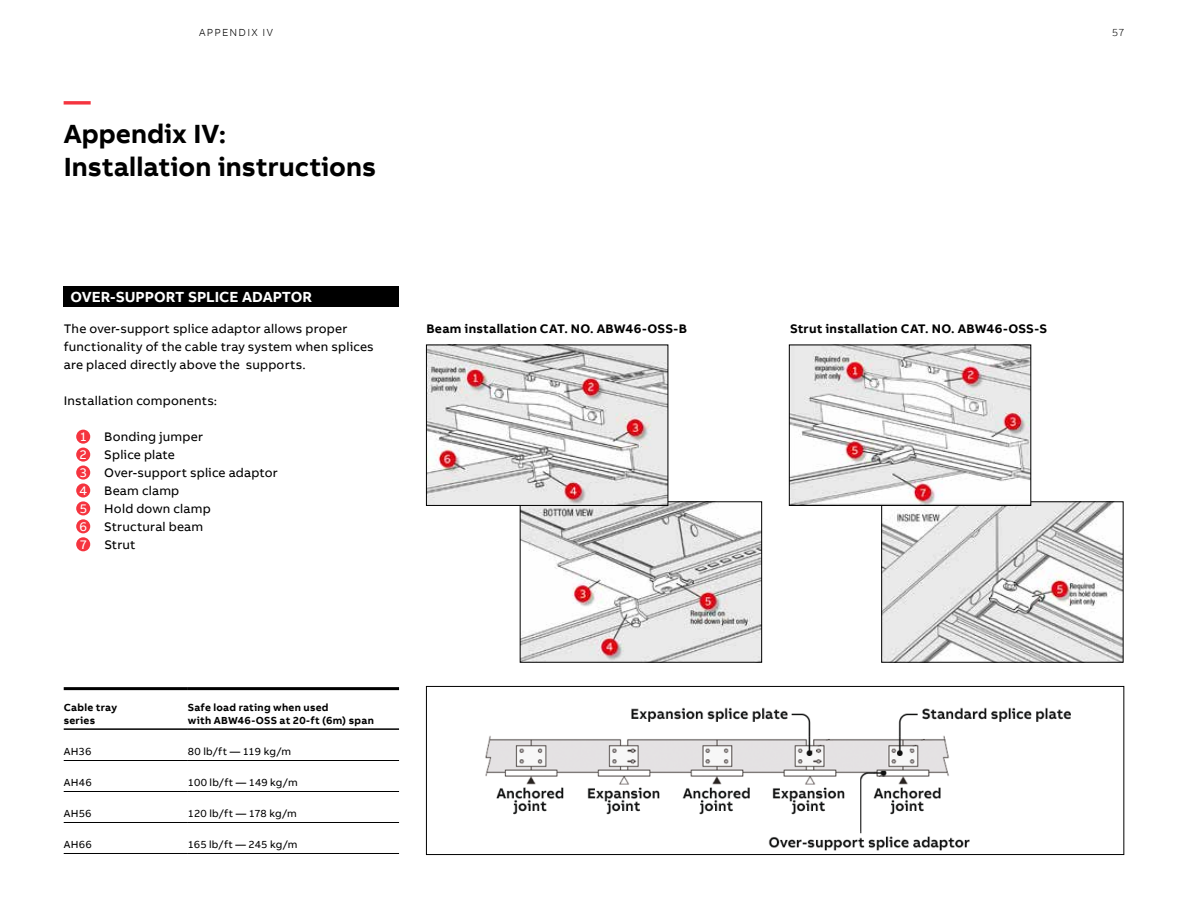
<style>
.page{position:relative;width:1188px;height:918px;background:#fff}
.page>*{position:absolute;margin:0;border:0;box-sizing:border-box;transform-origin:0 0}
.t1{font:700 27px/33px "AB Bvoice";color:#000}
.t2{font:700 27px "AB Bvoice";color:#f5343f}
.t3{font:700 15px "AB Bvoice";color:#fff}
.t4{font:12.75px/18px "AB Bvoice";letter-spacing:.015em;color:#000}
.t5{font:700 12.75px "AB Bvoice";letter-spacing:.02em;color:#000}
.t6{font:12.75px "AB Bvoice";color:#fff}
.t7{font:10.5px "AB Bvoice";letter-spacing:.02em;color:#000}
.t8{font:700 10.5px/13.5px "AB Bvoice";letter-spacing:.025em;color:#000}
.t9{font:300 10.5px "AB Bvoice";letter-spacing:.12em;color:#000}
</style>
<div class="page">
<div style="left:64px;top:287px;width:335px;height:20px;background:#000"></div>
<img style="left:522px;top:503px;width:238px;height:158px">
<div style="left:520px;top:501px;width:242px;height:162px;border:1px solid #000"></div>
<img style="left:883px;top:503px;width:239px;height:158px">
<div style="left:881px;top:501px;width:243px;height:162px;border:1px solid #000"></div>
<div style="left:76px;top:430px;width:14px;height:14px;background:#f5343f;border-radius:50%"></div>
<div style="left:76px;top:466px;width:14px;height:14px;background:#f5343f;border-radius:50%"></div>
<div style="left:76px;top:483px;width:14px;height:15px;background:#f5343f;border-radius:50%"></div>
<div style="left:76px;top:501px;width:14px;height:14px;background:#f5343f;border-radius:50%"></div>
<div style="left:76px;top:519px;width:14px;height:14px;background:#f5343f;border-radius:50%"></div>
<div style="left:76px;top:537px;width:14px;height:14px;background:#f5343f;border-radius:50%"></div>
<div style="left:76px;top:448px;width:14px;height:14px;background:#f5343f;border-radius:50%"></div>
<img style="left:428px;top:347px;width:238px;height:157px">
<div style="left:426px;top:345px;width:242px;height:161px;border:1px solid #000"></div>
<img style="left:791px;top:347px;width:238px;height:157px">
<div style="left:789px;top:345px;width:242px;height:161px;border:1px solid #000"></div>
<img style="left:485px;top:707px;width:586px;height:144px">
<div style="left:426px;top:686px;width:698px;height:169px;border:1px solid #000"></div>
<hr style="left:64px;top:687px;width:124px;height:3px;background:#000">
<hr style="left:64px;top:728px;width:124px;height:2px;background:#000">
<hr style="left:188px;top:687px;width:211px;height:3px;background:#000">
<hr style="left:188px;top:728px;width:211px;height:2px;background:#000">
<hr style="left:64px;top:760px;width:124px;height:1px;background:#000">
<hr style="left:188px;top:760px;width:211px;height:1px;background:#000">
<hr style="left:64px;top:791px;width:124px;height:1px;background:#000">
<hr style="left:188px;top:791px;width:211px;height:1px;background:#000">
<hr style="left:64px;top:822px;width:124px;height:1px;background:#000">
<hr style="left:188px;top:822px;width:211px;height:1px;background:#000">
<hr style="left:64px;top:853px;width:124px;height:1px;background:#000">
<hr style="left:188px;top:853px;width:211px;height:1px;background:#000">
<p class="t9" style="left:199px;top:26px;width:75px">APPENDIX IV</p>
<p class="t9" style="left:1112px;top:26px;width:14px">57</p>
<h1 class="t2" style="left:64px;top:84px;width:28px">—</h1>
<h1 class="t1" style="left:64px;top:118px;width:314px">Appendix IV:<br>Installation instructions</h1>
<p class="t3" style="left:70px;top:288px;width:243px">OVER-SUPPORT SPLICE ADAPTOR</p>
<p class="t4" style="left:64px;top:320px;width:312px">The over-support splice adaptor allows proper functionality of the cable tray system when splices are placed directly above the supports.</p>
<p class="t4" style="left:64px;top:392px;width:155px">Installation components:</p>
<p class="t6" style="left:80px;top:429px;width:7px">1</p>
<p class="t4" style="left:104px;top:428px;width:100px">Bonding jumper</p>
<p class="t6" style="left:80px;top:447px;width:8px">2</p>
<p class="t4" style="left:104px;top:446px;width:72px">Splice plate</p>
<p class="t6" style="left:80px;top:465px;width:8px">3</p>
<p class="t4" style="left:104px;top:464px;width:175px">Over-support splice adaptor</p>
<p class="t6" style="left:79px;top:483px;width:9px">4</p>
<p class="t4" style="left:104px;top:482px;width:77px">Beam clamp</p>
<p class="t6" style="left:80px;top:501px;width:9px">5</p>
<p class="t4" style="left:104px;top:500px;width:108px">Hold down clamp</p>
<p class="t6" style="left:80px;top:519px;width:9px">6</p>
<p class="t4" style="left:104px;top:518px;width:101px">Structural beam</p>
<p class="t6" style="left:80px;top:537px;width:8px">7</p>
<p class="t4" style="left:104px;top:536px;width:33px">Strut</p>
<p class="t5" style="left:426px;top:321px;width:262px">Beam installation CAT. NO. ABW46-OSS-B</p>
<p class="t5" style="left:790px;top:321px;width:259px">Strut installation CAT. NO. ABW46-OSS-S</p>
<p class="t8" style="left:64px;top:700px;width:55px">Cable tray series</p>
<p class="t8" style="left:188px;top:700px;width:188px">Safe load rating when used<br>with ABW46-OSS at 20-ft (6m) span</p>
<p class="t7" style="left:64px;top:745px;width:29px">AH36</p>
<p class="t7" style="left:188px;top:745px;width:105px">80 lb/ft — 119 kg/m</p>
<p class="t7" style="left:64px;top:776px;width:29px">AH46</p>
<p class="t7" style="left:188px;top:776px;width:111px">100 lb/ft — 149 kg/m</p>
<p class="t7" style="left:64px;top:807px;width:29px">AH56</p>
<p class="t7" style="left:188px;top:807px;width:111px">120 lb/ft — 178 kg/m</p>
<p class="t7" style="left:64px;top:838px;width:29px">AH66</p>
<p class="t7" style="left:188px;top:838px;width:111px">165 lb/ft — 245 kg/m</p>
</div>
